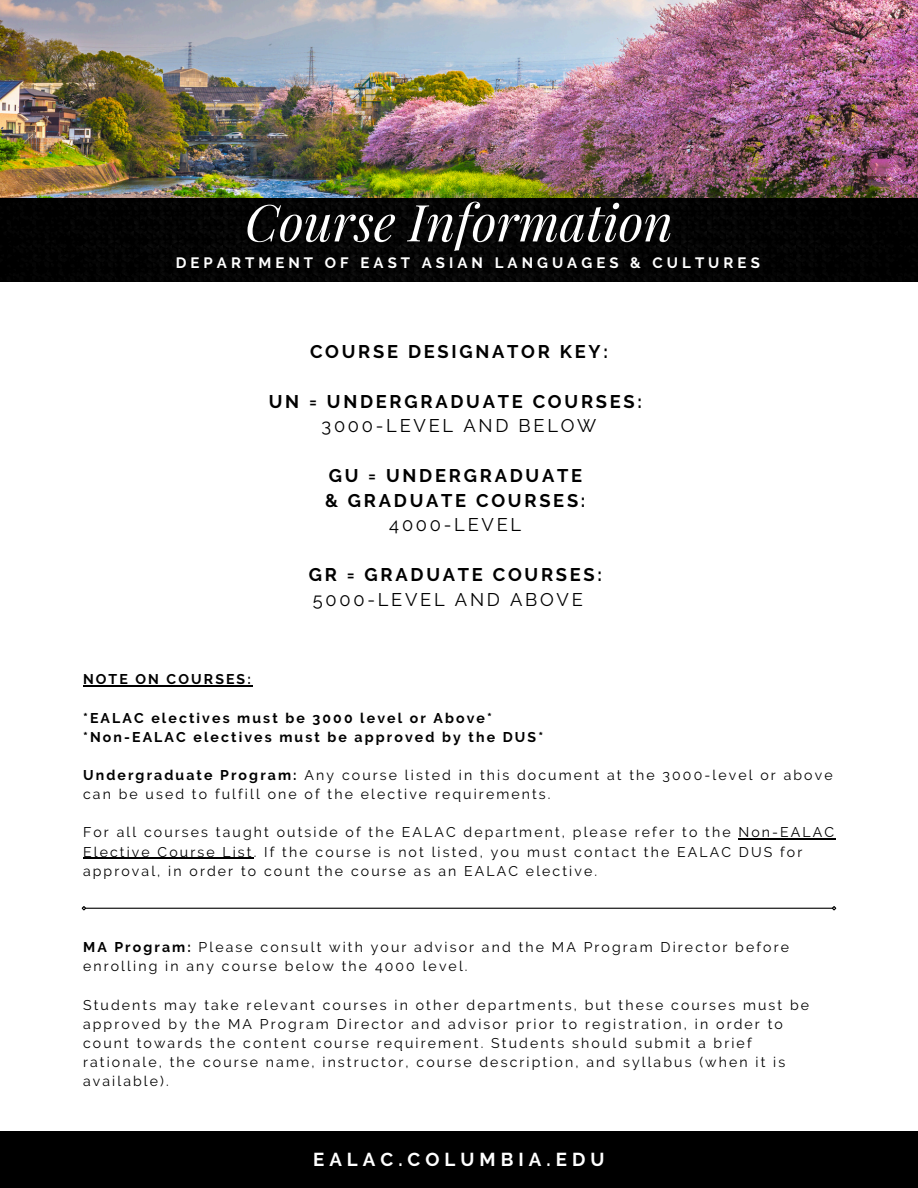
<style>
.page{position:relative;width:918px;height:1188px;background:#fff}
.page>*{position:absolute;margin:0;border:0;box-sizing:border-box;transform-origin:0 0}
.t1{font:italic 51px "Playfair Display";color:#fff}
.t2{font:700 18.75px "Raleway";letter-spacing:.27em;color:#fff}
.t3{font:700 18.3px/24.8px "Raleway";letter-spacing:.15em;color:#000}
.t4{font:18.3px "Raleway";letter-spacing:.15em;color:#000}
.t5{font:700 15px "Raleway";letter-spacing:.27em;color:#fff}
.t6{font:14.1px/19.2px "Raleway";letter-spacing:.15em;color:#000}
.t7{font:700 14.1px/19.2px "Raleway";letter-spacing:.15em;color:#000}
.s1{font-weight:700}
</style>
<div class="page">
<div style="left:0;top:197px;width:918px;height:85px;background:#030303"></div>
<hr style="left:83px;top:686px;width:170px;height:1px;background:#000">
<hr style="left:738px;top:839px;width:98px;height:1px;background:#000">
<hr style="left:83px;top:858px;width:171px;height:1px;background:#000">
<hr style="left:85px;top:908px;width:748px;height:1px;background:#000">
<svg style="left:81px;top:906px;width:6px;height:5px"></svg>
<svg style="left:831px;top:906px;width:6px;height:5px"></svg>
<div style="left:0;top:1131px;width:918px;height:57px;background:#000"></div>
<img style="left:0;top:0;width:918px;height:197px">
<h1 class="t1" style="left:245px;top:186px;width:430px">Course Information</h1>
<p class="t5" style="left:176px;top:254px;width:586px">DEPARTMENT OF EAST ASIAN LANGUAGES &amp; CULTURES</p>
<p class="t3" style="left:310px;top:339px;width:299px">COURSE DESIGNATOR KEY:</p>
<p class="t3" style="left:269px;top:389px;width:375px">UN = UNDERGRADUATE COURSES:</p>
<p class="t4" style="left:322px;top:415px;width:276px">3000-LEVEL AND BELOW</p>
<p class="t3" style="left:325px;top:463px;width:262px">GU = UNDERGRADUATE &amp; GRADUATE COURSES:</p>
<p class="t4" style="left:389px;top:514px;width:133px">4000-LEVEL</p>
<p class="t3" style="left:309px;top:562px;width:295px">GR = GRADUATE COURSES:</p>
<p class="t4" style="left:313px;top:589px;width:272px">5000-LEVEL AND ABOVE</p>
<p class="t7" style="left:83px;top:670px;width:169px">NOTE ON COURSES:</p>
<p class="t7" style="left:83px;top:708px;width:462px">*EALAC electives must be 3000 level or Above* *Non-EALAC electives must be approved by the DUS*</p>
<p class="t6" style="left:83px;top:766px;width:751px"><span class="s1">Undergraduate Program:</span> Any course listed in this document at the 3000-level or above can be used to fulfill one of the elective requirements.</p>
<p class="t6" style="left:83px;top:823px;width:753px">For all courses taught outside of the EALAC department, please refer to the Non-EALAC<br>Elective Course List. If the course is not listed, you must contact the EALAC DUS for approval, in order to count the course as an EALAC elective.</p>
<p class="t6" style="left:83px;top:938px;width:707px"><span class="s1">MA Program:</span> Please consult with your advisor and the MA Program Director before enrolling in any course below the 4000 level.</p>
<p class="t6" style="left:83px;top:995px;width:728px">Students may take relevant courses in other departments, but these courses must be approved by the MA Program Director and advisor prior to registration, in order to count towards the content course requirement. Students should submit a brief rationale, the course name, instructor, course description, and syllabus (when it is available).</p>
<p class="t2" style="left:313px;top:1148px;width:293px">EALAC.COLUMBIA.EDU</p>
</div>
